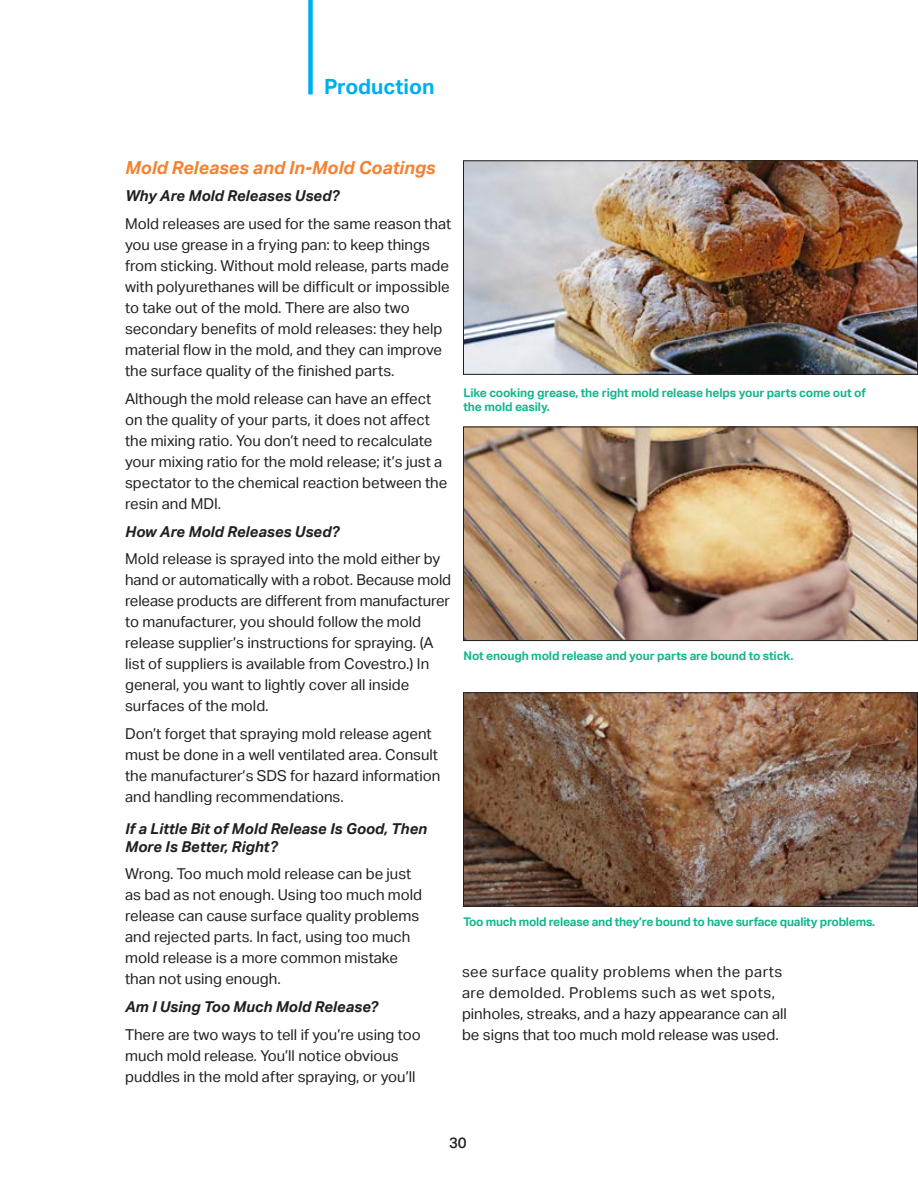
<style>
.page{position:relative;width:918px;height:1188px;background:#fff}
.page>*{position:absolute;margin:0;border:0;box-sizing:border-box;transform-origin:0 0}
.t1{font:700 21px "Aktiv Grotesk";color:#00aeef}
.t2{font:italic 700 18px "Aktiv Grotesk";color:#f48232}
.t3{font:15px/21px "Aktiv Grotesk";color:#231f20}
.t4{font:italic 700 15px/18px "Aktiv Grotesk";color:#231f20}
.t5{font:500 15px "Aktiv Grotesk";color:#231f20}
.t6{font:700 12px/14.4px "Aktiv Grotesk";letter-spacing:-.01em;color:#15b68d}
</style>
<div class="page">
<div style="left:308px;top:0;width:5px;height:94px;background:#00aeef"></div>
<img style="left:465px;top:162px;width:451px;height:211px">
<div style="left:463px;top:160px;width:455px;height:215px;border:1px solid #231f20"></div>
<img style="left:465px;top:429px;width:451px;height:210px">
<div style="left:463px;top:427px;width:455px;height:214px;border:1px solid #231f20"></div>
<img style="left:465px;top:694px;width:451px;height:211px">
<div style="left:463px;top:692px;width:455px;height:215px;border:1px solid #231f20"></div>
<h1 class="t1" style="left:324px;top:74px;width:112px">Production</h1>
<p class="t2" style="left:125px;top:157px;width:312px">Mold Releases and In-Mold Coatings</p>
<p class="t4" style="left:125px;top:187px;width:216px">Why Are Mold Releases Used?</p>
<p class="t3" style="left:125px;top:213px;width:328px">Mold releases are used for the same reason that you use grease in a frying pan: to keep things from sticking. Without mold release, parts made with polyurethanes will be difficult or impossible to take out of the mold. There are also two secondary benefits of mold releases: they help material flow in the mold, and they can improve the surface quality of the finished parts.</p>
<p class="t3" style="left:125px;top:388px;width:324px">Although the mold release can have an effect on the quality of your parts, it does not affect the mixing ratio. You don’t need to recalculate your mixing ratio for the mold release; it’s just a spectator to the chemical reaction between the resin and MDI.</p>
<p class="t4" style="left:125px;top:522px;width:216px">How Are Mold Releases Used?</p>
<p class="t3" style="left:125px;top:549px;width:328px">Mold release is sprayed into the mold either by hand or automatically with a robot. Because mold release products are different from manufacturer to manufacturer, you should follow the mold release supplier’s instructions for spraying. (A list of suppliers is available from Covestro.) In general, you want to lightly cover all inside surfaces of the mold.</p>
<p class="t3" style="left:125px;top:723px;width:317px">Don’t forget that spraying mold release agent must be done in a well ventilated area. Consult the manufacturer’s SDS for hazard information and handling recommendations.</p>
<p class="t4" style="left:125px;top:819px;width:304px">If a Little Bit of Mold Release Is Good, Then<br>More Is Better, Right?</p>
<p class="t3" style="left:125px;top:864px;width:299px">Wrong. Too much mold release can be just as bad as not enough. Using too much mold release can cause surface quality problems and rejected parts. In fact, using too much mold release is a more common mistake than not using enough.</p>
<p class="t4" style="left:125px;top:998px;width:254px">Am I Using Too Much Mold Release?</p>
<p class="t3" style="left:125px;top:1024px;width:297px">There are two ways to tell if you’re using too much mold release. You’ll notice obvious puddles in the mold after spraying, or you’ll</p>
<p class="t6" style="left:464px;top:386px;width:404px">Like cooking grease, the right mold release helps your parts come out of the mold easily.</p>
<p class="t6" style="left:464px;top:648px;width:331px">Not enough mold release and your parts are bound to stick.</p>
<p class="t6" style="left:464px;top:914px;width:413px">Too much mold release and they’re bound to have surface quality problems.</p>
<p class="t3" style="left:462px;top:961px;width:326px">see surface quality problems when the parts are demolded. Problems such as wet spots, pinholes, streaks, and a hazy appearance can all be signs that too much mold release was used.</p>
<p class="t5" style="left:449px;top:1134px;width:19px">30</p>
</div>
